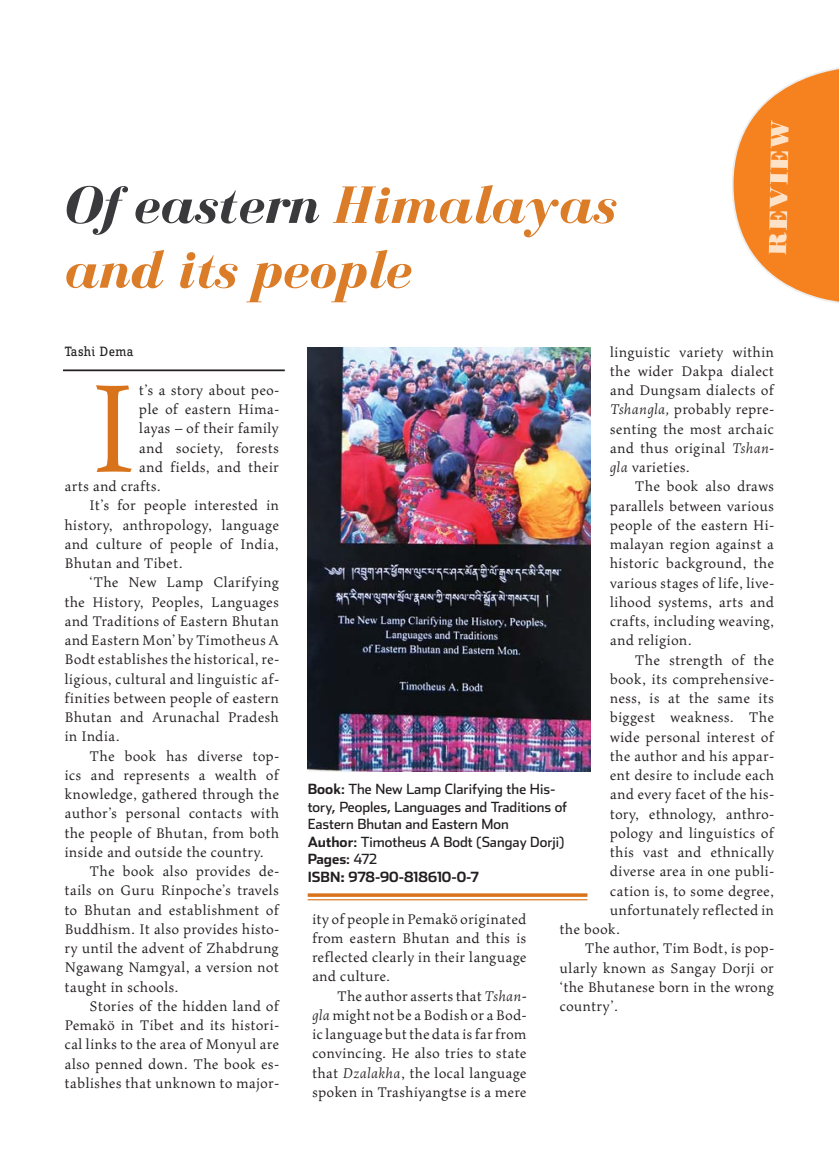
<style>
.page{position:relative;width:839px;height:1161px;background:#fff}
.page>*{position:absolute;margin:0;border:0;box-sizing:border-box;transform-origin:0 0}
.t1{font:141.4px "Maiola";color:#d8731b}
.t2{font:italic 700 54.25px/64.8px "Bodoni FLF";color:#db7c29}
.t3{font:28px "BODIDL Ybold";color:#fee2c8}
.t4{font:15.75px/19.2px "Maiola";letter-spacing:.03em;color:#231f20;text-align:justify}
.t5{font:14px/17.5px "Stainless";color:#231f20}
.t6{font:14px "Zine Slab Dis OT";letter-spacing:.02em;color:#231f20}
.s1{color:#3a393b}
.s2{font-style:italic}
.s3{font-weight:700}
</style>
<div class="page">
<svg style="left:732px;top:68px;width:106px;height:235px"></svg>
<hr style="left:63px;top:369px;width:222px;height:2px;background:#231f20">
<img style="left:307px;top:347px;width:283px;height:425px">
<svg style="left:307px;top:893px;width:280px;height:4px"></svg>
<hr style="left:307px;top:899px;width:280px;height:1px;background:#d8731b">
<h2 class="t2" style="left:63px;top:173px;width:568px"><span class="s1">!"#$%&amp;'$()</span>#*+,%-%.%&amp;# %)/#+'&amp;#0$10-$</h2>
<h3 class="t3" style="left:763px;top:255px;width:138px;rotate:-89deg">REVIEW</h3>
<p class="t6" style="left:65px;top:345px;width:70px">Tashi Dema</p>
<h1 class="t1" style="left:90px;top:332px;width:47px">I</h1>
<p class="t4" style="left:139px;top:380px;width:141px">t’s a story about peo-</p>
<p class="t4" style="left:139px;top:399px;width:141px">ple of eastern Hima-</p>
<p class="t4" style="left:139px;top:418px;width:141px">layas – of their family</p>
<p class="t4" style="left:139px;top:438px;width:141px">and society, forests</p>
<p class="t4" style="left:139px;top:457px;width:141px">and fields, and their</p>
<p class="t4" style="left:65px;top:476px;width:97px">arts and crafts.</p>
<p class="t4" style="left:90px;top:495px;width:191px">It’s for people interested in</p>
<p class="t4" style="left:65px;top:515px;width:216px">history, anthropology, language</p>
<p class="t4" style="left:65px;top:534px;width:216px">and culture of people of India,</p>
<p class="t4" style="left:65px;top:553px;width:119px">Bhutan and Tibet.</p>
<p class="t4" style="left:90px;top:572px;width:191px">‘The New Lamp Clarifying</p>
<p class="t4" style="left:65px;top:592px;width:216px">the History, Peoples, Languages</p>
<p class="t4" style="left:65px;top:611px;width:216px">and Traditions of Eastern Bhutan</p>
<p class="t4" style="left:65px;top:630px;width:216px">and Eastern Mon’ by Timotheus A</p>
<p class="t4" style="left:65px;top:649px;width:216px">Bodt establishes the historical, re-</p>
<p class="t4" style="left:65px;top:669px;width:216px">ligious, cultural and linguistic af-</p>
<p class="t4" style="left:65px;top:688px;width:216px">finities between people of eastern</p>
<p class="t4" style="left:65px;top:707px;width:216px">Bhutan and Arunachal Pradesh</p>
<p class="t4" style="left:65px;top:726px;width:57px">in India.</p>
<p class="t4" style="left:90px;top:746px;width:191px">The book has diverse top-</p>
<p class="t4" style="left:65px;top:765px;width:216px">ics and represents a wealth of</p>
<p class="t4" style="left:65px;top:784px;width:216px">knowledge, gathered through the</p>
<p class="t4" style="left:65px;top:803px;width:216px">author’s personal contacts with</p>
<p class="t4" style="left:65px;top:823px;width:216px">the people of Bhutan, from both</p>
<p class="t4" style="left:65px;top:842px;width:201px">inside and outside the country.</p>
<p class="t4" style="left:90px;top:861px;width:191px">The book also provides de-</p>
<p class="t4" style="left:65px;top:880px;width:216px">tails on Guru Rinpoche’s travels</p>
<p class="t4" style="left:65px;top:900px;width:216px">to Bhutan and establishment of</p>
<p class="t4" style="left:65px;top:919px;width:216px">Buddhism. It also provides histo-</p>
<p class="t4" style="left:65px;top:938px;width:216px">ry until the advent of Zhabdrung</p>
<p class="t4" style="left:65px;top:957px;width:216px">Ngawang Namgyal, a version not</p>
<p class="t4" style="left:65px;top:977px;width:115px">taught in schools.</p>
<p class="t4" style="left:90px;top:996px;width:191px">Stories of the hidden land of</p>
<p class="t4" style="left:65px;top:1015px;width:216px">Pemakö in Tibet and its histori-</p>
<p class="t4" style="left:65px;top:1034px;width:216px">cal links to the area of Monyul are</p>
<p class="t4" style="left:65px;top:1054px;width:216px">also penned down. The book es-</p>
<p class="t4" style="left:65px;top:1073px;width:216px">tablishes that unknown to major-</p>
<p class="t4" style="left:610px;top:342px;width:165px">linguistic variety within the wider Dakpa dialect and Dungsam dialects of <span class="s2">Tshangla,</span> probably repre&shy;senting the most archaic and thus original <span class="s2">Tshan&shy;gla</span> varieties.</p>
<p class="t4" style="left:610px;top:477px;width:165px;text-indent:25px">The book also draws parallels between various people of the eastern Hi&shy;malayan region against a historic background, the various stages of life, live&shy;lihood systems, arts and crafts, including weaving, and religion.</p>
<p class="t4" style="left:634px;top:650px;width:141px">The strength of the</p>
<p class="t4" style="left:610px;top:669px;width:165px">book, its comprehensive-</p>
<p class="t4" style="left:610px;top:688px;width:165px">ness, is at the same its</p>
<p class="t4" style="left:610px;top:707px;width:165px">biggest weakness. The</p>
<p class="t4" style="left:610px;top:727px;width:165px">wide personal interest of</p>
<p class="t4" style="left:610px;top:746px;width:165px">the author and his appar-</p>
<p class="t4" style="left:610px;top:765px;width:165px">ent desire to include each</p>
<p class="t4" style="left:610px;top:784px;width:165px">and every facet of the his-</p>
<p class="t4" style="left:610px;top:804px;width:165px">tory, ethnology, anthro-</p>
<p class="t4" style="left:610px;top:823px;width:165px">pology and linguistics of</p>
<p class="t4" style="left:610px;top:842px;width:165px">this vast and ethnically</p>
<p class="t4" style="left:610px;top:861px;width:165px">diverse area in one publi-</p>
<p class="t4" style="left:610px;top:881px;width:165px">cation is, to some degree,</p>
<p class="t4" style="left:610px;top:900px;width:165px">unfortunately reflected in</p>
<p class="t4" style="left:559px;top:919px;width:62px">the book.</p>
<p class="t4" style="left:584px;top:938px;width:191px">The author, Tim Bodt, is pop-</p>
<p class="t4" style="left:559px;top:958px;width:215px">ularly known as Sangay Dorji or</p>
<p class="t4" style="left:559px;top:977px;width:216px">‘the Bhutanese born in the wrong</p>
<p class="t4" style="left:559px;top:996px;width:60px">country’.</p>
<p class="t5" style="left:307px;top:780px;width:261px"><span class="s3">Book</span>: The New Lamp Clarifying the His&shy;tory, Peoples, Languages and Traditions of<br>Eastern Bhutan and Eastern Mon<br><span class="s3">Author</span>: Timotheus A Bodt (Sangay Dorji)<br><span class="s3">Pages</span>: 472<br><span class="s3">ISBN: 978-90-818610-0-7</span></p>
<p class="t4" style="left:312px;top:909px;width:216px">ity of people in Pemakö originated from eastern Bhutan and this is reflected clearly in their language and culture.</p>
<p class="t4" style="left:312px;top:986px;width:216px;text-indent:25px">The author asserts that <span class="s2">Tshan&shy;gla</span> might not be a Bodish or a Bod&shy;ic language but the data is far from convincing. He also tries to state that <span class="s2">Dzalakha</span>, the local language spoken in Trashiyangtse is a mere</p>
</div>
